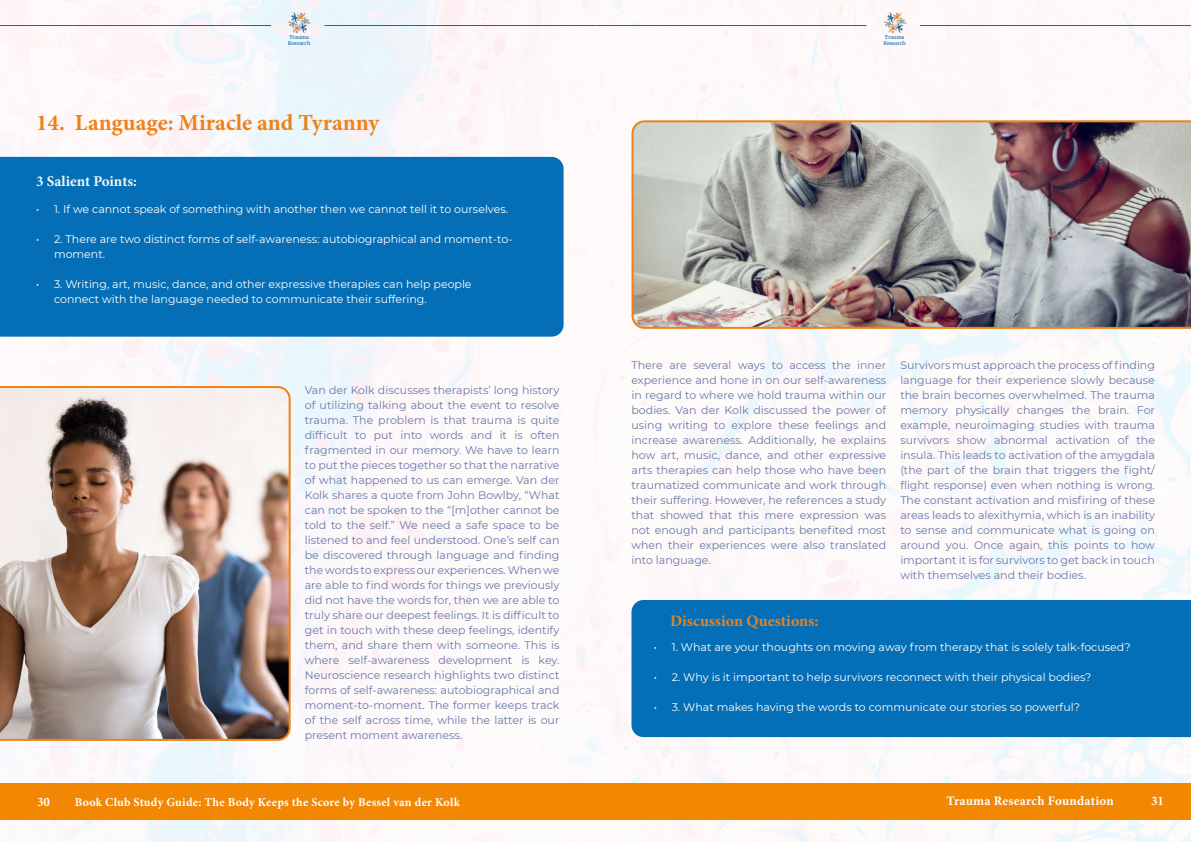
<style>
.page{position:relative;width:1191px;height:842px;background:#fff}
.page>*{position:absolute;margin:0;border:0;box-sizing:border-box;transform-origin:0 0}
.t1{font:700 23px "Minion Pro";color:#ef8117}
.t2{font:700 16px "Minion Pro";color:#ef8116}
.t3{font:700 15px "Minion Pro";color:#edf7f9}
.t4{font:700 13px "Minion Pro";letter-spacing:.015em;color:#fff}
.t5{font:700 12px "Minion Pro";letter-spacing:.02em;color:#fff}
.t6{font:11px/15px "Montserrat";color:#6a78a8;text-align:justify}
.t7{font:11px/15px "Montserrat";color:#fff}
.t8{font:5px/6px "Merriweather";color:#0e5da5}
</style>
<div class="page">
<img style="left:0;top:0;width:1191px;height:842px">
<img style="left:287px;top:13px;width:24px;height:20px">
<hr style="left:324px;top:25px;width:271px;height:1px;background:#046fb7">
<hr style="left:0;top:25px;width:271px;height:1px;background:#046fb7">
<img style="left:883px;top:13px;width:23px;height:20px">
<hr style="left:920px;top:25px;width:271px;height:1px;background:#046fb7">
<hr style="left:595px;top:25px;width:271px;height:1px;background:#046fb7">
<div style="left:0;top:783px;width:1191px;height:37px;background:#f18703"></div>
<div style="left:0;top:157px;width:563px;height:180px;background:#046fb7"></div>
<img style="left:0;top:386px;width:291px;height:355px">
<div style="left:631px;top:600px;width:560px;height:137px;background:#046fb7"></div>
<img style="left:631px;top:120px;width:560px;height:209px">
<p class="t8" style="left:288px;top:34px;width:24px">Trauma<br>Research</p>
<p class="t8" style="left:883px;top:34px;width:24px">Trauma<br>Research</p>
<h1 class="t1" style="left:36px;top:109px;width:345px">14. Language: Miracle and Tyranny</h1>
<h3 class="t3" style="left:36px;top:172px;width:102px">3 Salient Points:</h3>
<p class="t7" style="left:36px;top:201px;width:473px">• 1. If we cannot speak of something with another then we cannot tell it to ourselves.</p>
<p class="t7" style="left:54px;top:231px;width:460px;text-indent:-18px">• 2. There are two distinct forms of self-awareness: autobiographical and moment-to&shy;moment.</p>
<p class="t7" style="left:54px;top:276px;width:419px;text-indent:-18px">• 3. Writing, art, music, dance, and other expressive therapies can help people connect with the language needed to communicate their suffering.</p>
<p class="t6" style="left:305px;top:382px;width:256px">Van der Kolk discusses therapists’ long history of utilizing talking about the event to resolve trauma. The problem is that trauma is quite difficult to put into words and it is often fragmented in our memory. We have to learn to put the pieces together so that the narrative of what happened to us can emerge. Van der Kolk shares a quote from John Bowlby, “What can not be spoken to the “[m]other cannot be told to the self.” We need a safe space to be listened to and feel understood. One’s self can be discovered through language and finding the words to express our experiences. When we are able to find words for things we previously did not have the words for, then we are able to truly share our deepest feelings. It is difficult to get in touch with these deep feelings, identify them, and share them with someone. This is where self-awareness development is key.<br>Neuroscience research highlights two distinct forms of self-awareness: autobiographical and moment-to-moment. The former keeps track of the self across time, while the latter is our present moment awareness.</p>
<p class="t6" style="left:631px;top:357px;width:256px">There are several ways to access the inner experience and hone in on our self-awareness in regard to where we hold trauma within our bodies. Van der Kolk discussed the power of using writing to explore these feelings and increase awareness. Additionally, he explains how art, music, dance, and other expressive arts therapies can help those who have been traumatized communicate and work through their suffering. However, he references a study that showed that this mere expression was not enough and participants benefited most when their experiences were also translated into language.</p>
<p class="t6" style="left:900px;top:357px;width:256px">Survivors must approach the process of finding language for their experience slowly because the brain becomes overwhelmed. The trauma memory physically changes the brain. For example, neuroimaging studies with trauma survivors show abnormal activation of the insula. This leads to activation of the amygdala (the part of the brain that triggers the fight/ flight response) even when nothing is wrong.<br>The constant activation and misfiring of these areas leads to alexithymia, which is an inability to sense and communicate what is going on around you. Once again, this points to how important it is for survivors to get back in touch with themselves and their bodies.</p>
<h2 class="t2" style="left:670px;top:612px;width:150px">Discussion Questions:</h2>
<p class="t7" style="left:654px;top:639px;width:478px">• 1. What are your thoughts on moving away from therapy that is solely talk-focused?</p>
<p class="t7" style="left:654px;top:669px;width:439px">• 2. Why is it important to help survivors reconnect with their physical bodies?</p>
<p class="t7" style="left:654px;top:699px;width:428px">• 3. What makes having the words to communicate our stories so powerful?</p>
<p class="t4" style="left:37px;top:794px;width:14px">30</p>
<p class="t5" style="left:75px;top:795px;width:386px">Book Club Study Guide: The Body Keeps the Score by Bessel van der Kolk</p>
<p class="t4" style="left:946px;top:793px;width:169px">Trauma Research Foundation</p>
<p class="t4" style="left:1151px;top:793px;width:14px">31</p>
</div>
